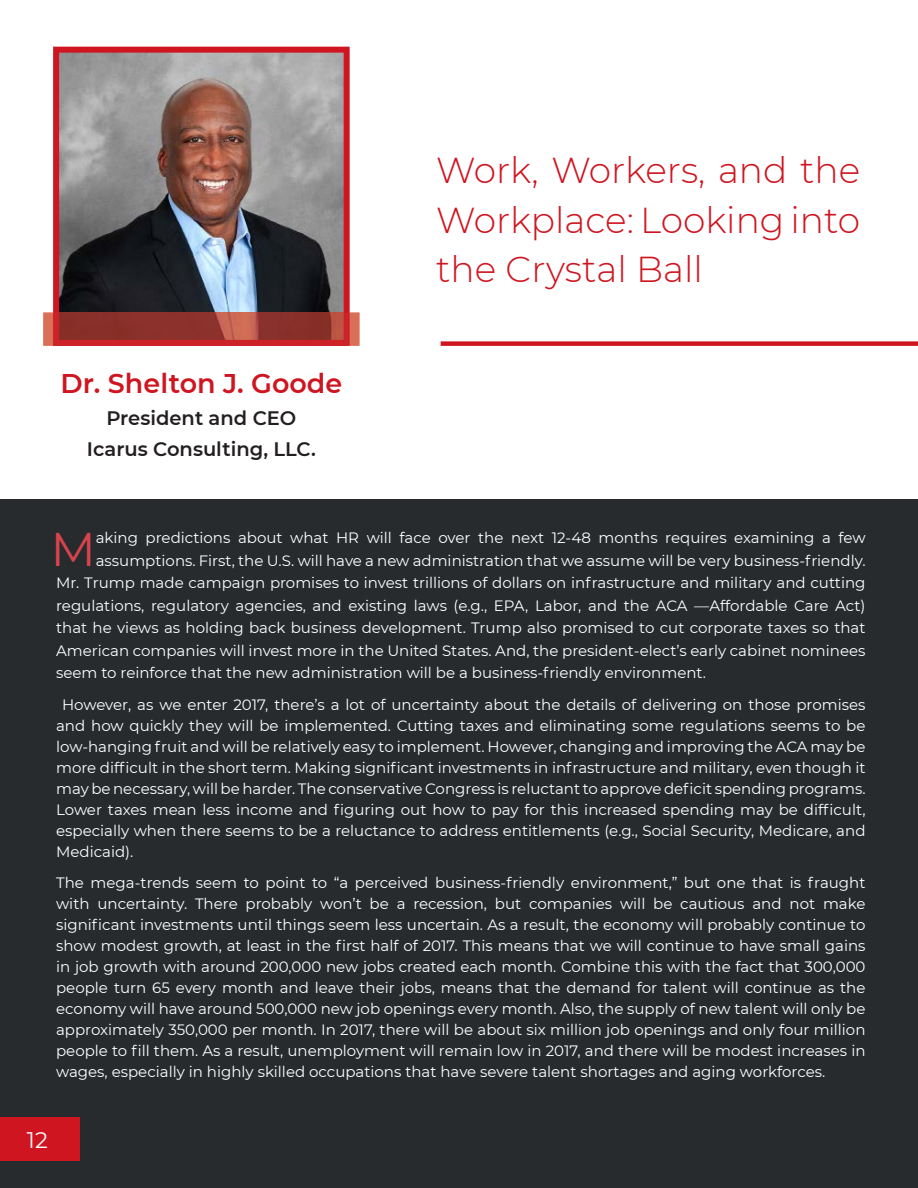
<style>
.page{position:relative;width:918px;height:1188px;background:#fff}
.page>*{position:absolute;margin:0;border:0;box-sizing:border-box;transform-origin:0 0}
.t1{font:47.1px "Montserrat";color:#d8444d}
.t2{font:300 36px/49.5px "Montserrat";color:#cf1520;text-align:justify}
.t3{font:600 27px "Montserrat";color:#cf1520}
.t4{font:22.5px "Montserrat";color:#fefafc}
.t5{font:600 19.5px/31.5px "Montserrat";color:#231f20;text-align:center}
.t6{font:15px/21px "Montserrat";color:#fff;text-align:justify}
</style>
<div class="page">
<div style="left:0;top:499px;width:918px;height:689px;background:#272b2e"></div>
<div style="left:0;top:1118px;width:80px;height:43px;background:#cf1520"></div>
<svg style="left:53px;top:47px;width:297px;height:265px;background:#7f6f70"></svg>
<svg style="left:43px;top:312px;width:317px;height:34px;background:#a33831"></svg>
<div style="left:441px;top:341px;width:477px;height:5px;background:#cf1520"></div>
<h2 class="t2" style="left:436px;top:145px;width:425px">Work, Workers, and the Workplace: Looking into the Crystal Ball</h2>
<h3 class="t3" style="left:61px;top:364px;width:283px">Dr. Shelton J. Goode</h3>
<h3 class="t5" style="left:87px;top:401px;width:230px">President and CEO<br>Icarus Consulting, LLC.</h3>
<h1 class="t1" style="left:51px;top:517px;width:47px">M</h1>
<p class="t6" style="left:96px;top:527px;width:771px">aking predictions about what HR will face over the next 12-48 months requires examining a few</p>
<p class="t6" style="left:96px;top:549px;width:771px">assumptions. First, the U.S. will have a new administration that we assume will be very business-friendly.</p>
<p class="t6" style="left:56px;top:572px;width:811px">Mr. Trump made campaign promises to invest trillions of dollars on infrastructure and military and cutting</p>
<p class="t6" style="left:56px;top:594px;width:811px">regulations, regulatory agencies, and existing laws (e.g., EPA, Labor, and the ACA —Affordable Care Act)</p>
<p class="t6" style="left:56px;top:617px;width:811px">that he views as holding back business development. Trump also promised to cut corporate taxes so that</p>
<p class="t6" style="left:56px;top:639px;width:811px">American companies will invest more in the United States. And, the president-elect’s early cabinet nominees</p>
<p class="t6" style="left:56px;top:662px;width:651px">seem to reinforce that the new administration will be a business-friendly environment.</p>
<p class="t6" style="left:56px;top:693px;width:811px;text-indent:6px">However, as we enter 2017, there’s a lot of uncertainty about the details of delivering on those promises and how quickly they will be implemented. Cutting taxes and eliminating some regulations seems to be low-hanging fruit and will be relatively easy to implement. However, changing and improving the ACA may be more difficult in the short term. Making significant investments in infrastructure and military, even though it may be necessary, will be harder. The conservative Congress is reluctant to approve deficit spending programs.<br>Lower taxes mean less income and figuring out how to pay for this increased spending may be difficult, especially when there seems to be a reluctance to address entitlements (e.g., Social Security, Medicare, and Medicaid).</p>
<p class="t6" style="left:56px;top:872px;width:811px">The mega-trends seem to point to “a perceived business-friendly environment,” but one that is fraught with uncertainty. There probably won’t be a recession, but companies will be cautious and not make significant investments until things seem less uncertain. As a result, the economy will probably continue to show modest growth, at least in the first half of 2017. This means that we will continue to have small gains in job growth with around 200,000 new jobs created each month. Combine this with the fact that 300,000 people turn 65 every month and leave their jobs, means that the demand for talent will continue as the economy will have around 500,000 new job openings every month. Also, the supply of new talent will only be approximately 350,000 per month. In 2017, there will be about six million job openings and only four million people to fill them. As a result, unemployment will remain low in 2017, and there will be modest increases in wages, especially in highly skilled occupations that have severe talent shortages and aging workforces.</p>
<h3 class="t4" style="left:27px;top:1125px;width:22px">12</h3>
</div>
